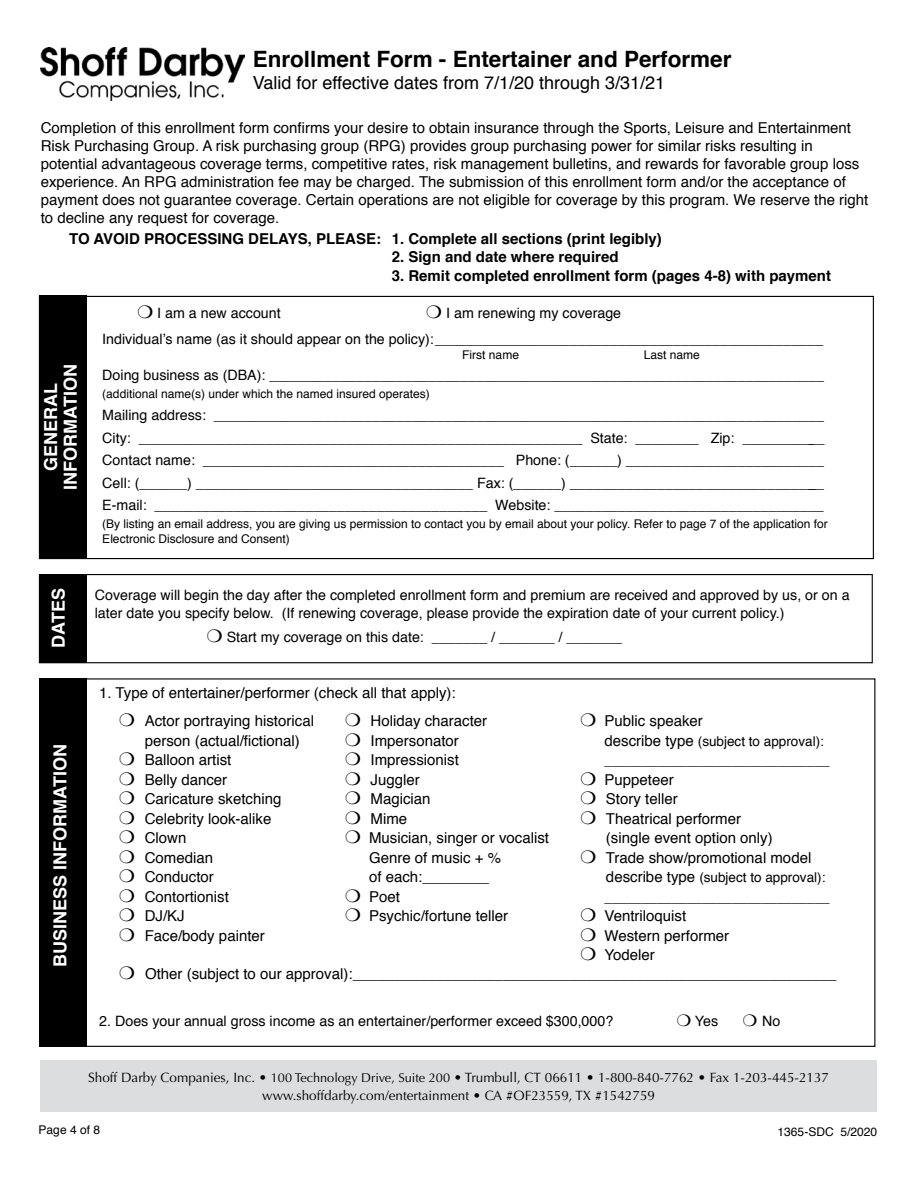
<style>
.page{position:relative;width:918px;height:1188px;background:#fff}
.page>*{position:absolute;margin:0;border:0;box-sizing:border-box;transform-origin:0 0}
.t1{font:700 22.5px "Helvetica";color:#000}
.t2{font:18px "Helvetica";color:#000}
.t3{font:700 18px/19.5px "Helvetica";color:#fff;text-align:center}
.t4{font:15px/19.5px "Helvetica";color:#000}
.t5{font:700 15px "Helvetica";color:#000}
.t6{font:14.25px/22.5px "Helvetica";color:#000}
.t7{font:13.5px/18px "Optima";color:#000;text-align:center}
.t8{font:13.5px/19.5px "Helvetica";color:#000}
.t9{font:12px/15px "Helvetica";color:#000}
.s1{font-size:15px}
.s2{font-size:12.75px}
</style>
<div class="page">
<div style="left:39px;top:296px;width:47px;height:262px;background:#000"></div>
<div style="left:39px;top:574px;width:834px;height:89px;border:1px solid #000"></div>
<div style="left:39px;top:574px;width:47px;height:88px;background:#000"></div>
<div style="left:39px;top:679px;width:47px;height:368px;background:#000"></div>
<img style="left:40px;top:47px;width:204px;height:53px">
<div style="left:40px;top:1060px;width:837px;height:52px;background:#dcddde"></div>
<h1 class="t1" style="left:253px;top:41px;width:480px">Enrollment Form - Entertainer and Performer</h1>
<p class="t2" style="left:253px;top:69px;width:414px">Valid for effective dates from 7/1/20 through 3/31/21</p>
<p class="t4" style="left:41px;top:119px;width:829px;line-height:18px">Completion of this enrollment form confirms your desire to obtain insurance through the Sports, Leisure and Entertainment Risk Purchasing Group. A risk purchasing group (RPG) provides group purchasing power for similar risks resulting in potential advantageous coverage terms, competitive rates, risk management bulletins, and rewards for favorable group loss experience. An RPG administration fee may be charged. The submission of this enrollment form and/or the acceptance of payment does not guarantee coverage. Certain operations are not eligible for coverage by this program. We reserve the right to decline any request for coverage.</p>
<p class="t5" style="left:69px;top:226px;width:594px">TO AVOID PROCESSING DELAYS, PLEASE: 1. Complete all sections (print legibly)</p>
<p class="t5" style="left:392px;top:244px;width:228px">2. Sign and date where required</p>
<p class="t5" style="left:392px;top:264px;width:441px">3. Remit completed enrollment form (pages 4-8) with payment</p>
<p class="t3" style="left:41px;top:490px;width:127px;rotate:-90deg">GENERAL<br>INFORMATION</p>
<p class="t6" style="left:102px;top:301px;width:723px;line-height:25.5px;text-indent:344px">I am renewing my coverage<br>Individual’s name (as it should appear on the policy):_________________________________________________</p>
<p class="t9" style="left:462px;top:348px;width:58px">First name</p>
<p class="t9" style="left:644px;top:348px;width:58px">Last name</p>
<p class="t6" style="left:102px;top:364px;width:723px">Doing business as (DBA): ______________________________________________________________________</p>
<p class="t9" style="left:102px;top:387px;width:329px">(additional name(s) under which the named insured operates)</p>
<p class="t6" style="left:102px;top:405px;width:724px;text-align:justify">Mailing address: _____________________________________________________________________________ City: ________________________________________________________ State: ________ Zip: ___________ Contact name: ______________________________________ Phone: (______) _________________________ Cell: (______) ___________________________________ Fax: (______) ________________________________ E-mail: __________________________________________ Website: __________________________________</p>
<p class="t9" style="left:102px;top:517px;width:727px">(By listing an email address, you are giving us permission to contact you by email about your policy. Refer to page 7 of the application for<br>Electronic Disclosure and Consent)</p>
<p class="t6" style="left:157px;top:303px;width:125px">I am a new account</p>
<p class="t3" style="left:49px;top:648px;width:61px;rotate:-90deg">DATES</p>
<p class="t3" style="left:51px;top:967px;width:224px;rotate:-90deg">BUSINESS INFORMATION</p>
<p class="t6" style="left:95px;top:586px;width:756px;line-height:18px">Coverage will begin the day after the completed enrollment form and premium are received and approved by us, or on a later date you specify below. (If renewing coverage, please provide the expiration date of your current policy.)</p>
<p class="t6" style="left:227px;top:626px;width:397px">Start my coverage on this date: _______ / _______ / _______</p>
<p class="t4" style="left:99px;top:684px;width:358px">1. Type of entertainer/performer (check all that apply):</p>
<p class="t4" style="left:145px;top:712px;width:171px">Actor portraying historical person (actual/fictional)<br>Balloon artist<br>Belly dancer<br>Caricature sketching<br>Celebrity look-alike<br>Clown<br>Comedian<br>Conductor<br>Contortionist<br>DJ/KJ<br>Face/body painter</p>
<p class="t4" style="left:369px;top:712px;width:182px">Holiday character<br>Impersonator<br>Impressionist<br>Juggler<br>Magician<br>Mime<br>Musician, singer or vocalist<br>Genre of music + %<br>of each:________<br>Poet<br>Psychic/fortune teller</p>
<p class="t4" style="left:604px;top:712px;width:100px">Public speaker</p>
<p class="t8" style="left:604px;top:732px;width:227px"><span class="s1">describe type</span> (subject to approval): ______________________________</p>
<p class="t4" style="left:604px;top:770px;width:208px">Puppeteer<br>Story teller<br>Theatrical performer<br>(single event option only)<br>Trade show/promotional model</p>
<p class="t8" style="left:605px;top:868px;width:227px"><span class="s1">describe type</span> (subject to approval): ______________________________</p>
<p class="t4" style="left:604px;top:907px;width:126px">Ventriloquist<br>Western performer<br>Yodeler</p>
<p class="t4" style="left:145px;top:965px;width:693px">Other (subject to our approval):__________________________________________________________</p>
<p class="t6" style="left:99px;top:1010px;width:516px">2. Does your annual gross income as an entertainer/performer exceed $300,000?</p>
<p class="t6" style="left:695px;top:1010px;width:25px">Yes</p>
<p class="t6" style="left:762px;top:1010px;width:20px">No</p>
<p class="t7" style="left:88px;top:1068px;width:743px">Shoff Darby Companies, Inc. • <span class="s2">100 Technology Drive, Suite 200</span> • Trumbull, CT 06611 • 1-800-840-7762 • Fax 1-203-445-2137 www.shoffdarby.com/entertainment • CA #OF23559, TX #1542759</p>
<p class="t9" style="left:39px;top:1122px;width:63px">Page 4 of 8</p>
<p class="t9" style="left:778px;top:1124px;width:101px">1365-SDC 5/2020</p>
</div>
